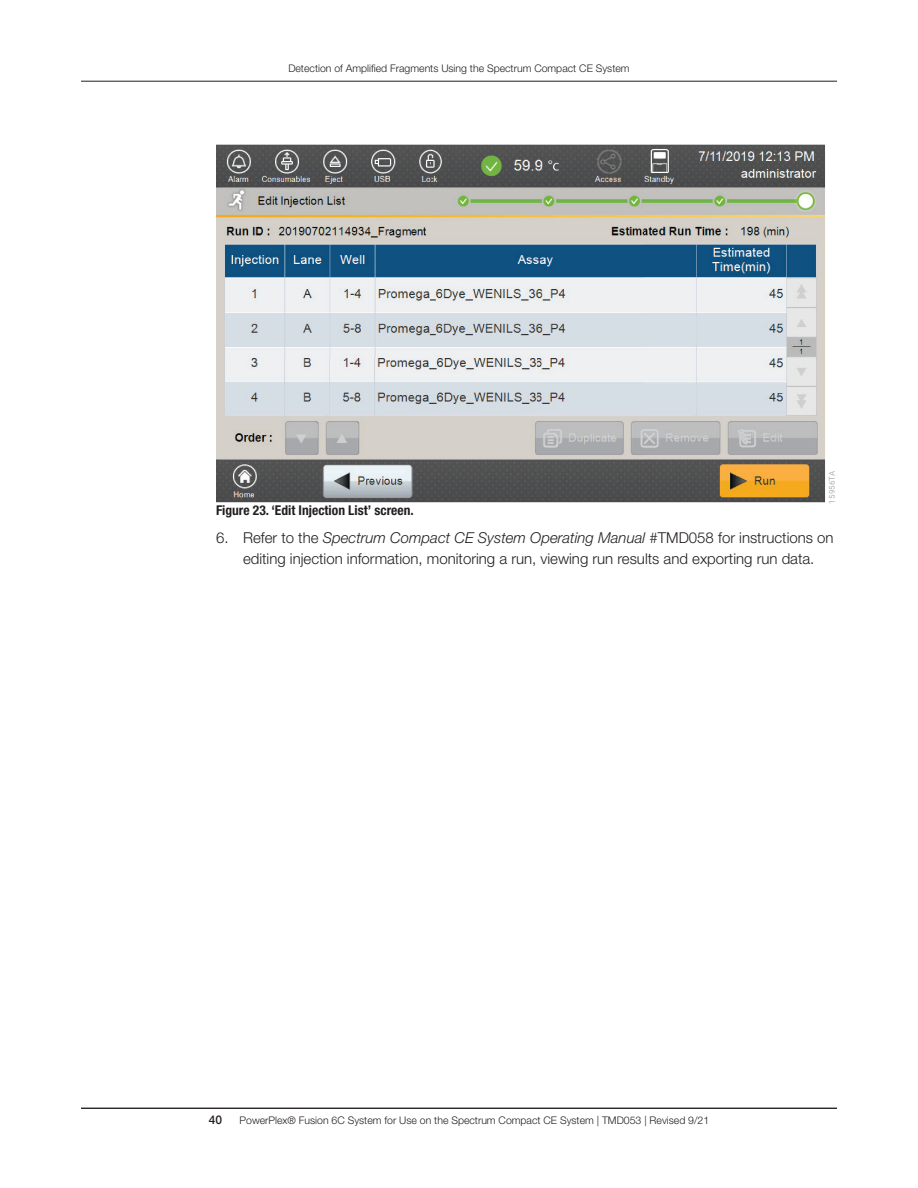
<style>
.page{position:relative;width:918px;height:1188px;background:#fff}
.page>*{position:absolute;margin:0;border:0;box-sizing:border-box;transform-origin:0 0}
.t1{font:300 15px/21px "Helvetica Neue";color:#231f20;text-align:center}
.t2{font:700 condensed 13.5px "Helvetica Neue";color:#231f20}
.t3{font:500 12px "Helvetica Neue";color:#231f20}
.t4{font:300 10.5px "Helvetica Neue";color:#231f20}
.t5{font:7.95px "Roboto";letter-spacing:.01em;color:#afb0b0}
.s1{font-style:italic}
</style>
<div class="page">
<hr style="left:81px;top:1108px;width:756px;height:1px;background:#231f20">
<hr style="left:81px;top:81px;width:756px;height:1px;background:#231f20">
<img style="left:216px;top:145px;width:609px;height:357px">
<img style="left:220px;top:149px;width:601px;height:349px">
<p class="t4" style="left:288px;top:62px;width:343px">Detection of Amplified Fragments Using the Spectrum Compact CE System</p>
<p class="t5" style="left:827px;top:504px;width:34px;rotate:-90deg">15956TA</p>
<p class="t1" style="left:216px;top:527px;width:619px">6. Refer to the <span class="s1">Spectrum Compact CE System Operating Manual</span> #TMD058 for instructions on editing injection information, monitoring a run, viewing run results and exporting run data.</p>
<p class="t2" style="left:216px;top:502px;width:199px">Figure 23. ‘Edit Injection List’ screen.</p>
<p class="t3" style="left:209px;top:1112px;width:15px">40</p>
<p class="t4" style="left:240px;top:1114px;width:471px">PowerPlex® Fusion 6C System for Use on the Spectrum Compact CE System | TMD053 | Revised 9/21</p>
</div>
